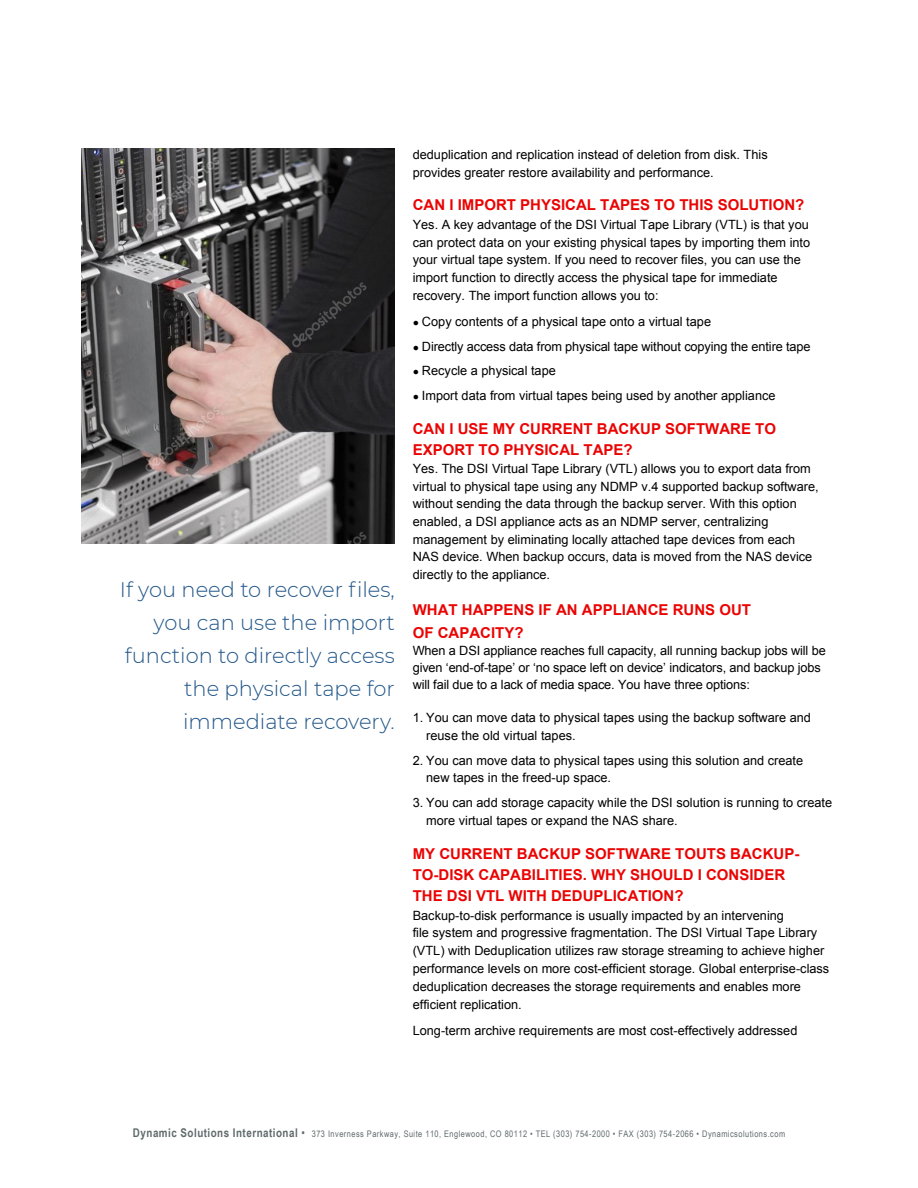
<style>
.page{position:relative;width:918px;height:1188px;background:#fff}
.page>*{position:absolute;margin:0;border:0;box-sizing:border-box;transform-origin:0 0}
.Pull_Quote{font:300 21px/33px "Montserrat";color:#235789;text-align:right}
.Body_copy{font:700 15px/21px "Arial";color:#ea0403}
.paragraph_header{font:700 15px/21px "Arial";color:#ea0403}
.Body_copy-2{font:12.75px/17.9px "Arial";color:#000}
.t1{font:9px "Arial Narrow";letter-spacing:.055em;color:#606a6c}
.s1{font-size:10.5px}
.s2{font-weight:700;font-size:12px}
.s3{font-size:12px}
</style>
<div class="page">
<img style="left:81px;top:148px;width:314px;height:395px">
<p class="Pull_Quote" style="left:120px;top:572px;width:276px">If you need to recover files, you can use the import function to directly access the physical tape for immediate recovery.</p>
<p class="Body_copy-2" style="left:413px;top:145px;width:357px">deduplication and replication instead of deletion from disk. This provides greater restore availability and performance.</p>
<p class="Body_copy" style="left:413px;top:195px;width:393px">CAN I IMPORT PHYSICAL TAPES TO THIS SOLUTION?</p>
<p class="Body_copy-2" style="left:413px;top:215px;width:399px">Yes. A key advantage of the DSI Virtual Tape Library (VTL) is that you can protect data on your existing physical tapes by importing them into your virtual tape system. If you need to recover files, you can use the import function to directly access the physical tape for immediate recovery. The import function allows you to:</p>
<p class="Body_copy-2" style="left:413px;top:313px;width:300px"><span class="s1">●</span> Copy contents of a physical tape onto a virtual tape</p>
<p class="Body_copy-2" style="left:413px;top:337px;width:399px"><span class="s1">●</span> Directly access data from physical tape without copying the entire tape</p>
<p class="Body_copy-2" style="left:413px;top:362px;width:145px"><span class="s1">●</span> Recycle a physical tape</p>
<p class="Body_copy-2" style="left:413px;top:387px;width:364px"><span class="s1">●</span> Import data from virtual tapes being used by another appliance</p>
<p class="Body_copy" style="left:413px;top:418px;width:365px">CAN I USE MY CURRENT BACKUP SOFTWARE TO<br>EXPORT TO PHYSICAL TAPE?</p>
<p class="Body_copy-2" style="left:413px;top:460px;width:408px">Yes. The DSI Virtual Tape Library (VTL) allows you to export data from virtual to physical tape using any NDMP v.4 supported backup software, without sending the data through the backup server. With this option enabled, a DSI appliance acts as an NDMP server, centralizing management by eliminating locally attached tape devices from each NAS device. When backup occurs, data is moved from the NAS device directly to the appliance.</p>
<p class="Body_copy" style="left:413px;top:599px;width:340px;line-height:22.5px">WHAT HAPPENS IF AN APPLIANCE RUNS OUT<br>OF CAPACITY?</p>
<p class="Body_copy-2" style="left:413px;top:643px;width:415px;line-height:17px">When a DSI appliance reaches full capacity, all running backup jobs will be given ‘end-of-tape’ or ‘no space left on device’ indicators, and backup jobs will fail due to a lack of media space. You have three options:</p>
<p class="Body_copy-2" style="left:426px;top:709px;width:386px;text-indent:-14px">1. You can move data to physical tapes using the backup software and reuse the old virtual tapes.</p>
<p class="Body_copy-2" style="left:426px;top:751px;width:379px;text-indent:-14px">2. You can move data to physical tapes using this solution and create new tapes in the freed-up space.</p>
<p class="Body_copy-2" style="left:426px;top:794px;width:408px;text-indent:-14px">3. You can add storage capacity while the DSI solution is running to create more virtual tapes or expand the NAS share.</p>
<p class="paragraph_header" style="left:413px;top:843px;width:388px">MY CURRENT BACKUP SOFTWARE TOUTS BACKUP-<br>TO-DISK CAPABILITIES. WHY SHOULD I CONSIDER</p>
<p class="Body_copy" style="left:413px;top:885px;width:272px">THE DSI VTL WITH DEDUPLICATION?</p>
<p class="Body_copy-2" style="left:413px;top:906px;width:418px">Backup-to-disk performance is usually impacted by an intervening<br>file system and progressive fragmentation. The DSI Virtual Tape Library (VTL) with Deduplication utilizes raw storage streaming to achieve higher performance levels on more cost-efficient storage. Global enterprise-class deduplication decreases the storage requirements and enables more efficient replication.</p>
<p class="Body_copy-2" style="left:413px;top:1021px;width:386px">Long-term archive requirements are most cost-effectively addressed</p>
<p class="t1" style="left:133px;top:1127px;width:654px"><span class="s2">Dynamic Solutions International</span> <span class="s3">•</span> 373 Inverness Parkway, Suite 110, Englewood, CO 80112 • TEL (303) 754-2000 • FAX (303) 754-2066 • Dynamicsolutions.com</p>
</div>
